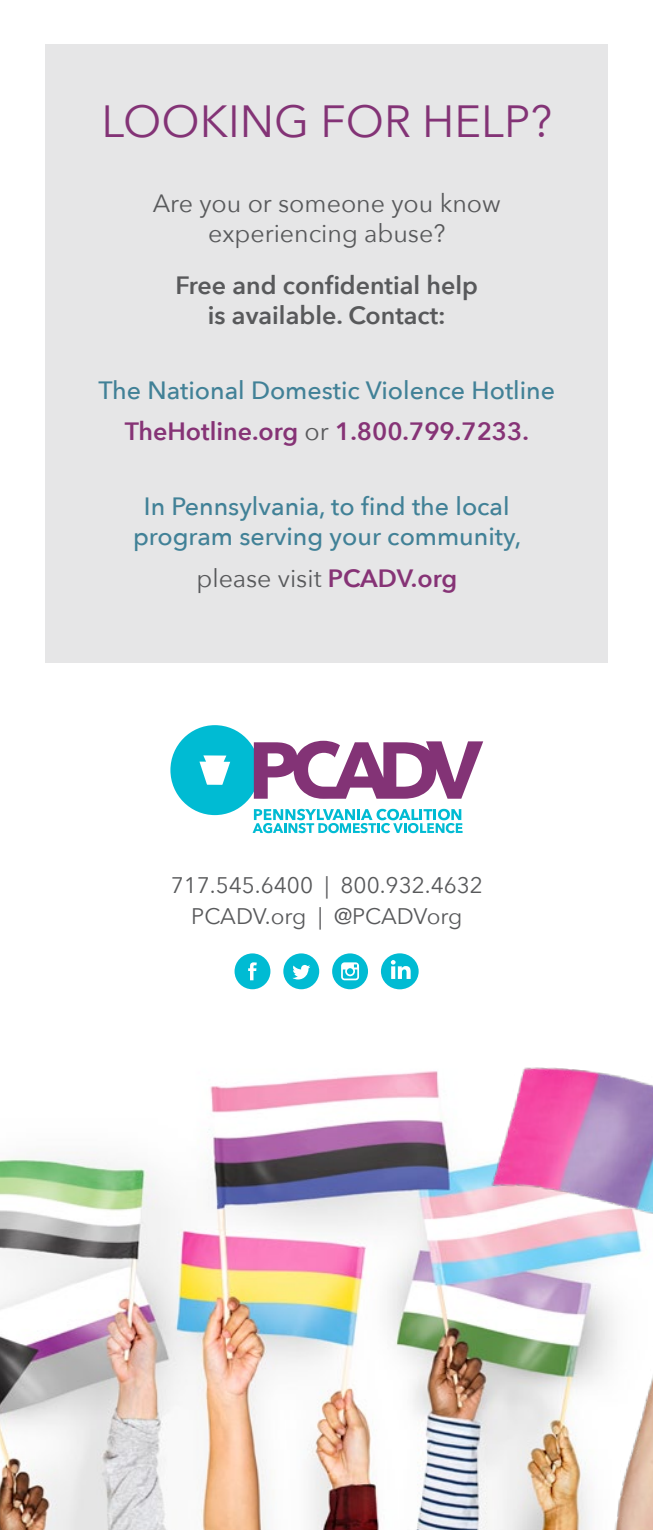
<style>
.page{position:relative;width:653px;height:1530px;background:#fff}
.page>*{position:absolute;margin:0;border:0;box-sizing:border-box;transform-origin:0 0}
.t1{font:45px "Avenir Next";color:#833376}
.t2{font:500 25px "Avenir Next";color:#418197}
.t3{font:25px/30px "Avenir Next";color:#58595b;text-align:center}
.t4{font:600 25px "Avenir Next";color:#58595b}
.t5{font:600 25px "Avenir Next";color:#863376}
.t6{font:22.5px "Avenir Next";color:#58595b}
.s1{font-weight:400;color:#58595b}
.s2{font-weight:600;color:#863376}
</style>
<div class="page">
<img style="left:0;top:1074px;width:387px;height:456px">
<div style="left:45px;top:44px;width:563px;height:618px;background:#e6e6e7"></div>
<svg style="left:170px;top:725px;width:313px;height:108px"></svg>
<svg style="left:381px;top:953px;width:37px;height:36px"></svg>
<img style="left:387px;top:1067px;width:265px;height:463px">
<svg style="left:332px;top:953px;width:36px;height:36px"></svg>
<svg style="left:283px;top:953px;width:36px;height:36px"></svg>
<svg style="left:234px;top:953px;width:36px;height:36px"></svg>
<h2 class="t1" style="left:102px;top:83px;width:452px">LOOKING FOR HELP?</h2>
<p class="t3" style="left:153px;top:187px;width:349px">Are you or someone you know experiencing abuse?</p>
<p class="t4" style="left:175px;top:264px;width:304px">Free and confidential help</p>
<p class="t4" style="left:208px;top:294px;width:239px">is available. Contact:</p>
<p class="t2" style="left:98px;top:369px;width:458px">The National Domestic Violence Hotline</p>
<p class="t5" style="left:125px;top:410px;width:405px">TheHotline.org <span class="s1">or</span> 1.800.799.7233.</p>
<p class="t2" style="left:144px;top:485px;width:367px">In Pennsylvania, to find the local</p>
<p class="t2" style="left:133px;top:515px;width:389px">program serving your community,</p>
<p class="t3" style="left:196px;top:562px;width:262px">please visit <span class="s2">PCADV.org</span></p>
<p class="t6" style="left:171px;top:866px;width:313px">717.545.6400 | 800.932.4632</p>
<p class="t6" style="left:191px;top:897px;width:272px">PCADV.org | @PCADVorg</p>
</div>
